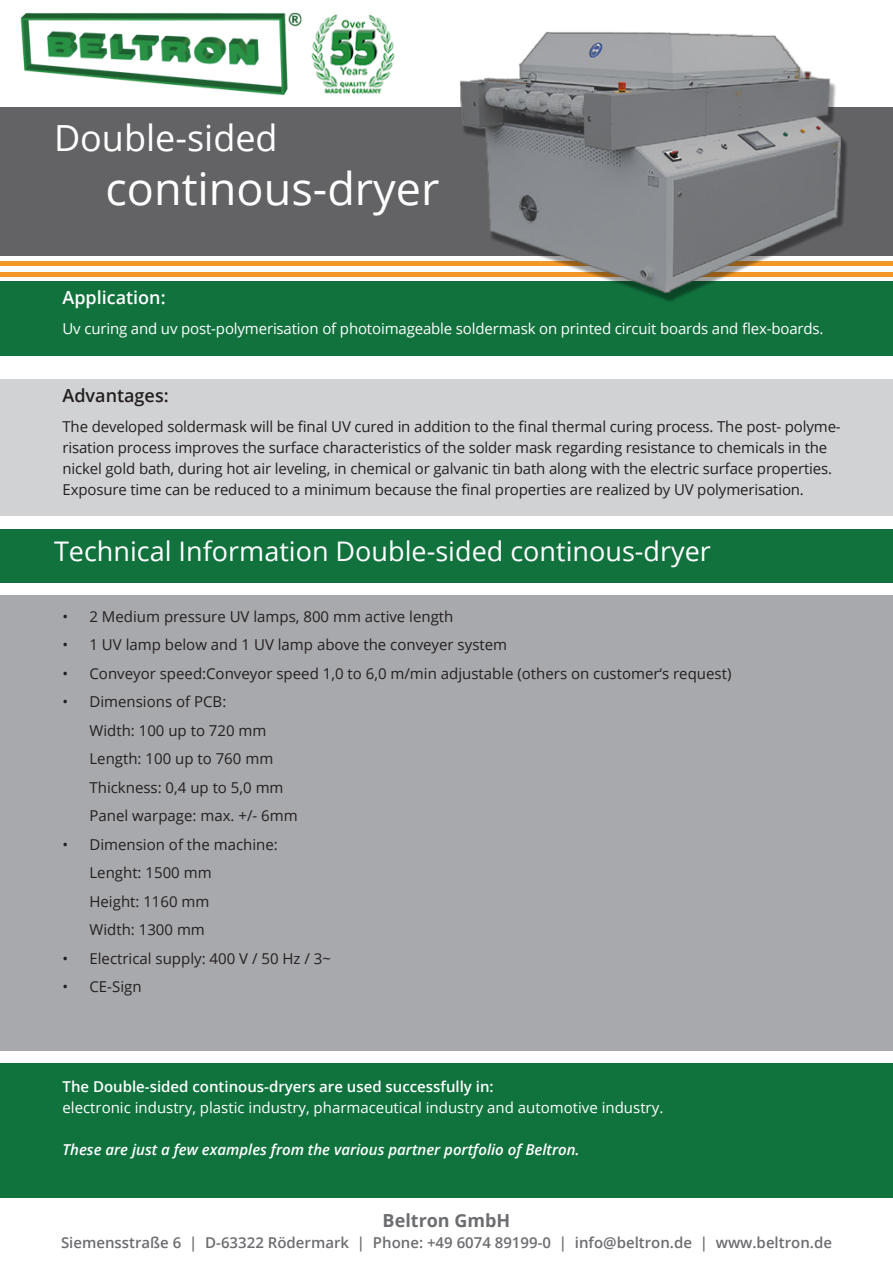
<style>
.page{position:relative;width:893px;height:1263px;background:#fff}
.page>*{position:absolute;margin:0;border:0;box-sizing:border-box;transform-origin:0 0}
.t1{font:45px "Open Sans";color:#fff}
.t2{font:36px "Open Sans";color:#fff}
.t3{font:27px "Open Sans";color:#fff}
.t4{font:600 18px "Open Sans";color:#fff}
.t5{font:600 18px "Open Sans";color:#231f20}
.t6{font:700 18px "Open Sans";color:#6c6d70}
.t7{font:15px/28.5px "Open Sans";letter-spacing:-.01em;color:#231f20}
.t8{font:15px "Open Sans";letter-spacing:-.01em;color:#fff}
.t9{font:600 15px "Open Sans";color:#6c6d70}
.t10{font:italic 600 15px "Open Sans";color:#fff}
.t11{font:600 15px "Open Sans";color:#fff}
</style>
<div class="page">
<div style="left:0;top:107px;width:893px;height:149px;background:#636366"></div>
<div style="left:0;top:281px;width:893px;height:75px;background:#11723e"></div>
<div style="left:0;top:530px;width:893px;height:53px;background:#11723e"></div>
<div style="left:0;top:595px;width:893px;height:456px;background:#a8a9ad"></div>
<div style="left:0;top:1064px;width:893px;height:134px;background:#10733e"></div>
<div style="left:0;top:379px;width:893px;height:136px;background:#d1d2d4"></div>
<img style="left:20px;top:12px;width:375px;height:84px">
<hr style="left:0;top:262px;width:893px;height:4px;background:#f39826">
<hr style="left:0;top:272px;width:893px;height:4px;background:#f39826">
<img style="left:425px;top:31px;width:451px;height:271px">
<p class="t2" style="left:54px;top:113px;width:225px">Double-sided</p>
<p class="t1" style="left:105px;top:158px;width:336px">continous-dryer</p>
<p class="t4" style="left:63px;top:285px;width:105px">Application:</p>
<p class="t8" style="left:63px;top:318px;width:763px">Uv curing and uv post-polymerisation of photoimageable soldermask on printed circuit boards and flex-boards.</p>
<p class="t5" style="left:63px;top:383px;width:108px">Advantages:</p>
<p class="t7" style="left:63px;top:415px;width:780px;line-height:21px">The developed soldermask will be final UV cured in addition to the final thermal curing process. The post- polyme&shy;risation process improves the surface characteristics of the solder mask regarding resistance to chemicals in the nickel gold bath, during hot air leveling, in chemical or galvanic tin bath along with the electric surface properties.<br>Exposure time can be reduced to a minimum because the final properties are realized by UV polymerisation.</p>
<p class="t3" style="left:54px;top:533px;width:658px">Technical Information Double-sided continous-dryer</p>
<p class="t7" style="left:63px;top:602px;width:392px">• 2 Medium pressure UV lamps, 800 mm active length</p>
<p class="t7" style="left:63px;top:630px;width:446px">• 1 UV lamp below and 1 UV lamp above the conveyer system</p>
<p class="t7" style="left:63px;top:659px;width:670px">• Conveyor speed:Conveyor speed 1,0 to 6,0 m/min adjustable (others on customer‘s request)</p>
<p class="t7" style="left:90px;top:687px;width:210px;text-indent:-27px">• Dimensions of PCB:<br>Width: 100 up to 720 mm<br>Length: 100 up to 760 mm<br>Thickness: 0,4 up to 5,0 mm<br>Panel warpage: max. +/- 6mm</p>
<p class="t7" style="left:90px;top:830px;width:190px;text-indent:-27px">• Dimension of the machine:<br>Lenght: 1500 mm<br>Height: 1160 mm<br>Width: 1300 mm</p>
<p class="t7" style="left:63px;top:944px;width:270px">• Electrical supply: 400 V / 50 Hz / 3~</p>
<p class="t7" style="left:63px;top:972px;width:81px">• CE-Sign</p>
<p class="t11" style="left:63px;top:1076px;width:433px">The Double-sided continous-dryers are used successfully in:</p>
<p class="t8" style="left:63px;top:1097px;width:602px">electronic industry, plastic industry, pharmaceutical industry and automotive industry.</p>
<p class="t10" style="left:63px;top:1139px;width:519px">These are just a few examples from the various partner portfolio of Beltron.</p>
<p class="t6" style="left:383px;top:1208px;width:129px">Beltron GmbH</p>
<p class="t9" style="left:61px;top:1232px;width:772px">Siemensstraße 6 | D-63322 Rödermark | Phone: +49 6074 89199-0 | info@beltron.de | www.beltron.de</p>
</div>
